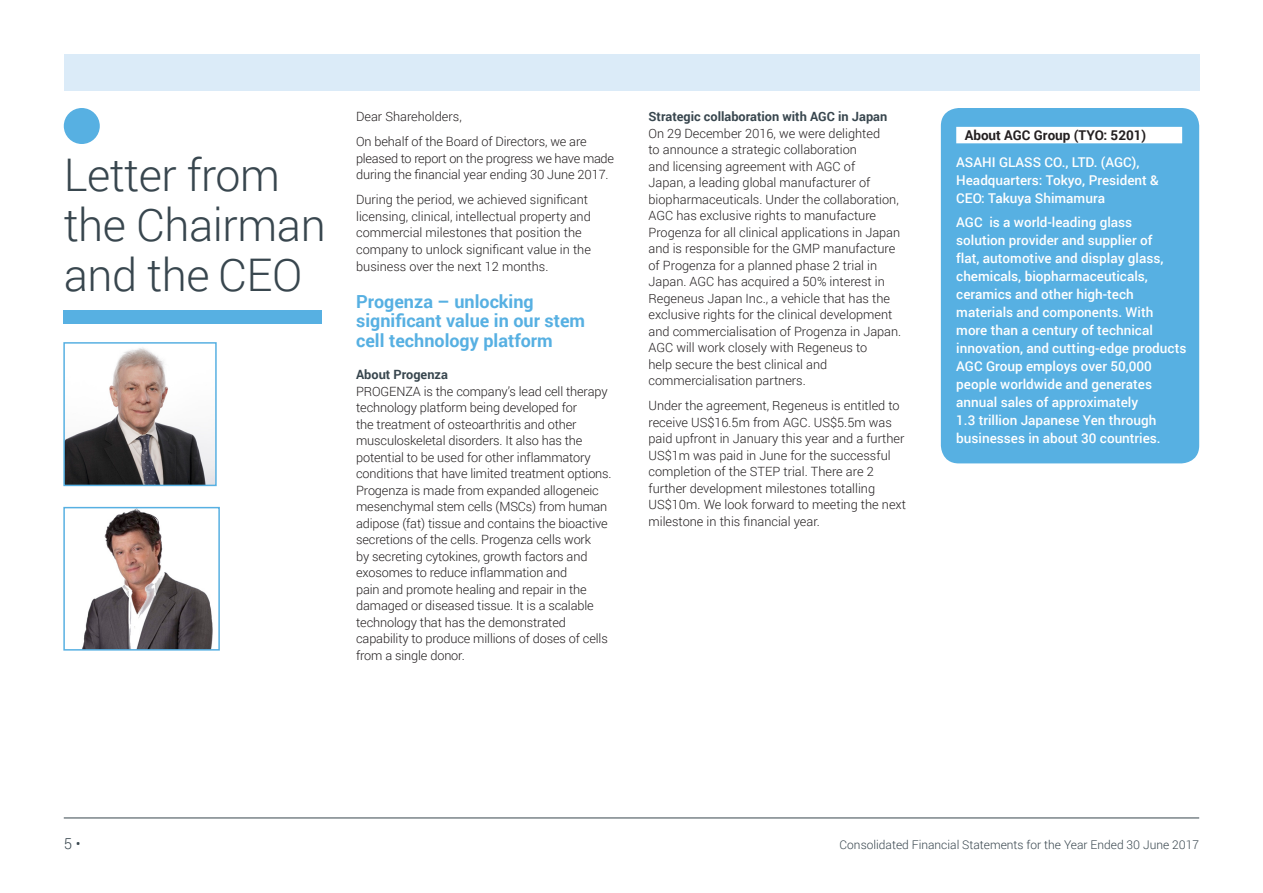
<style>
.page{position:relative;width:1263px;height:893px;background:#fff}
.page>*{position:absolute;margin:0;border:0;box-sizing:border-box;transform-origin:0 0}
.t1{font:300 45px/50.1px "Roboto";letter-spacing:-.01em;color:#38464e}
.Body_Text_Bullets{font:700 18px/19.5px "Roboto";color:#57b0e2}
.Body_Text_Bullets-2{font:300 15px "Roboto";color:#38464e}
.Body_Text_Bullets-3{font:500 13.5px/18px "Roboto";color:#fff}
.Body_Text_Bullets-4{font:700 13.5px "Roboto";color:#231f20}
.Body_Text_Bullets-5{font:300 12.75px/16.5px "Roboto";color:#231f20}
.Body_Text_Bullets-6{font:700 12.75px "Roboto";color:#38464e}
.t2{font:300 12px "Roboto";color:#38464e}
</style>
<div class="page">
<hr style="left:64px;top:818px;width:1135px;height:1px;background:#38464e">
<div style="left:64px;top:108px;width:36px;height:36px;background:#57b0e2;border-radius:50%"></div>
<div style="left:64px;top:54px;width:1135px;height:36px;background:#dbebf8"></div>
<div style="left:64px;top:310px;width:258px;height:13px;background:#57b0e2"></div>
<div style="left:941px;top:108px;width:258px;height:355px;background:#57b0e2;border-radius:18px"></div>
<div style="left:956px;top:127px;width:226px;height:16px;background:#fff"></div>
<img style="left:66px;top:348px;width:148px;height:135px">
<div style="left:63px;top:342px;width:154px;height:144px;border:2px solid #57b0e2"></div>
<img style="left:82px;top:510px;width:131px;height:138px">
<div style="left:63px;top:507px;width:157px;height:144px;border:2px solid #57b0e2"></div>
<p class="t1" style="left:64px;top:149px;width:263px">Letter from the Chairman and the CEO</p>
<p class="Body_Text_Bullets-5" style="left:356px;top:108px;width:107px">Dear Shareholders,</p>
<p class="Body_Text_Bullets-5" style="left:356px;top:133px;width:259px">On behalf of the Board of Directors, we are pleased to report on the progress we have made during the financial year ending 30 June 2017.</p>
<p class="Body_Text_Bullets-5" style="left:356px;top:191px;width:236px">During the period, we achieved significant licensing, clinical, intellectual property and commercial milestones that position the company to unlock significant value in the business over the next 12 months.</p>
<p class="Body_Text_Bullets" style="left:356px;top:291px;width:230px">Progenza – unlocking significant value in our stem cell technology platform</p>
<p class="Body_Text_Bullets-6" style="left:356px;top:366px;width:93px">About Progenza</p>
<p class="Body_Text_Bullets-5" style="left:356px;top:382px;width:257px">PROGENZA is the company’s lead cell therapy technology platform being developed for<br>the treatment of osteoarthritis and other musculoskeletal disorders. It also has the potential to be used for other inflammatory conditions that have limited treatment options.</p>
<p class="Body_Text_Bullets-5" style="left:356px;top:481px;width:253px">Progenza is made from expanded allogeneic mesenchymal stem cells (MSCs) from human adipose (fat) tissue and contains the bioactive secretions of the cells. Progenza cells work<br>by secreting cytokines, growth factors and exosomes to reduce inflammation and<br>pain and promote healing and repair in the damaged or diseased tissue. It is a scalable technology that has the demonstrated capability to produce millions of doses of cells from a single donor.</p>
<p class="Body_Text_Bullets-6" style="left:648px;top:108px;width:240px">Strategic collaboration with AGC in Japan</p>
<p class="Body_Text_Bullets-5" style="left:648px;top:125px;width:254px">On 29 December 2016, we were delighted<br>to announce a strategic collaboration<br>and licensing agreement with AGC of<br>Japan, a leading global manufacturer of biopharmaceuticals. Under the collaboration, AGC has exclusive rights to manufacture Progenza for all clinical applications in Japan and is responsible for the GMP manufacture of Progenza for a planned phase 2 trial in Japan. AGC has acquired a 50% interest in Regeneus Japan Inc., a vehicle that has the exclusive rights for the clinical development and commercialisation of Progenza in Japan.<br>AGC will work closely with Regeneus to<br>help secure the best clinical and commercialisation partners.</p>
<p class="Body_Text_Bullets-5" style="left:648px;top:397px;width:259px">Under the agreement, Regeneus is entitled to receive US$16.5m from AGC. US$5.5m was paid upfront in January this year and a further US$1m was paid in June for the successful completion of the STEP trial. There are 2 further development milestones totalling US$10m. We look forward to meeting the next milestone in this financial year.</p>
<p class="Body_Text_Bullets-4" style="left:965px;top:126px;width:183px">About AGC Group (TYO: 5201)</p>
<p class="Body_Text_Bullets-3" style="left:956px;top:152px;width:204px">ASAHI GLASS CO., LTD. (AGC),<br>Headquarters: Tokyo, President &amp;<br>CEO: Takuya Shimamura</p>
<p class="Body_Text_Bullets-3" style="left:956px;top:213px;width:232px">AGC is a world-leading glass<br>solution provider and supplier of<br>flat, automotive and display glass, chemicals, biopharmaceuticals, ceramics and other high-tech materials and components. With more than a century of technical innovation, and cutting-edge products<br>AGC Group employs over 50,000 people worldwide and generates annual sales of approximately<br>1.3 trillion Japanese Yen through businesses in about 30 countries.</p>
<p class="Body_Text_Bullets-2" style="left:64px;top:833px;width:18px">5 •</p>
<p class="t2" style="left:839px;top:836px;width:361px">Consolidated Financial Statements for the Year Ended 30 June 2017</p>
</div>
